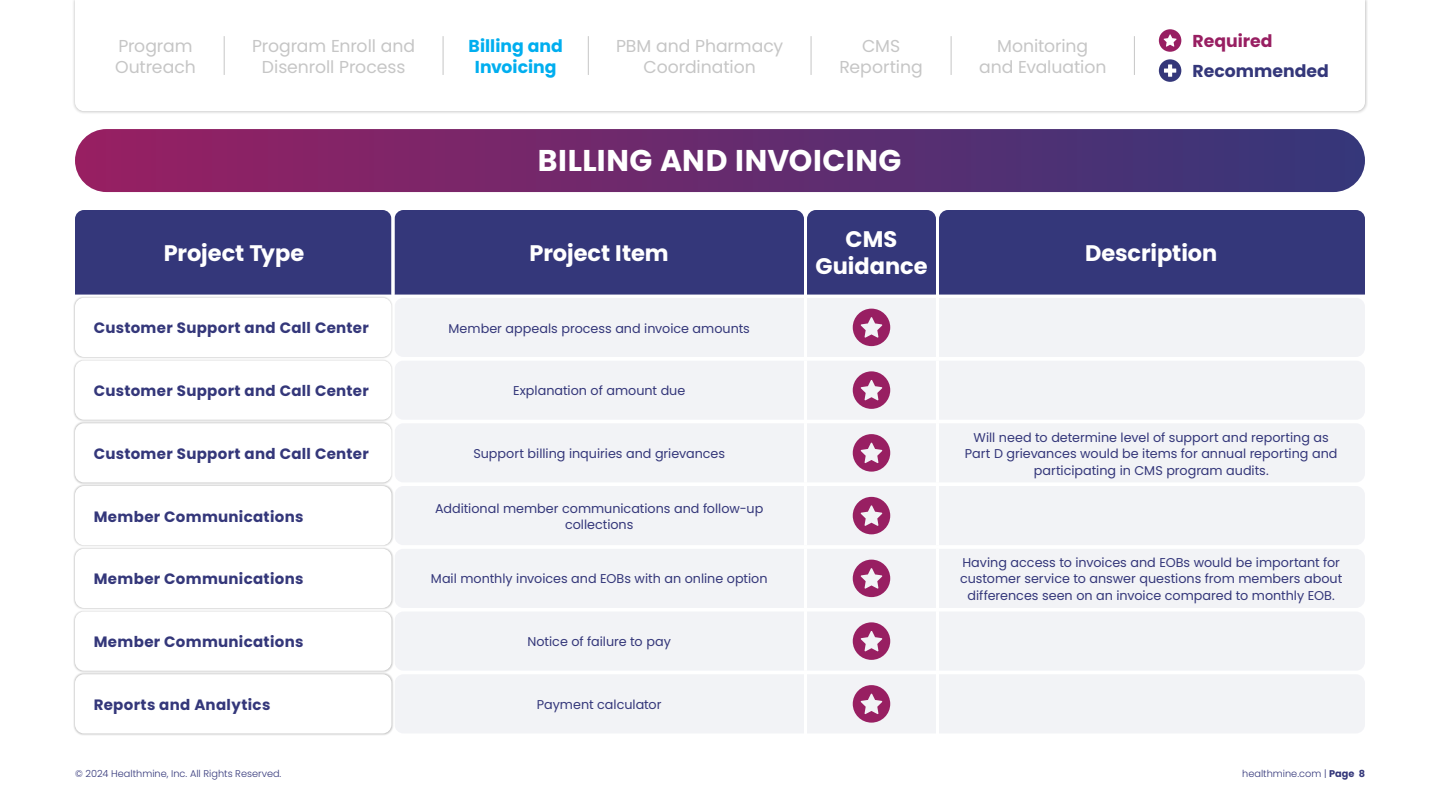
<style>
.page{position:relative;width:1440px;height:810px;background:#fff}
.page>*{position:absolute;margin:0;border:0;box-sizing:border-box;transform-origin:0 0}
.t1{font:700 30px "Poppins";letter-spacing:.02em;color:#fff}
.t2{font:700 22.5px/27px "Poppins";color:#fff;text-align:center}
.t3{font:17.25px/20.7px "Poppins";letter-spacing:-.005em;color:#c6c6c6;text-align:center}
.t4{font:700 17.25px/20.7px "Poppins";color:#00aeef;text-align:center}
.t5{font:700 17.25px "Poppins";color:#34377a}
.t6{font:700 17.25px "Poppins";color:#981f62}
.t7{font:700 15px "Poppins";letter-spacing:.02em;color:#34377a}
.t8{font:12.75px/16.5px "Poppins";color:#34377a;text-align:center}
.t9{font:300 9.75px "Poppins";color:#34377a}
.s1{font-weight:700}
</style>
<div class="page">
<div style="left:394px;top:298px;width:971px;height:59px;background:#f2f3f6;border-radius:9px"></div>
<div style="left:394px;top:486px;width:971px;height:59px;background:#f2f3f6;border-radius:9px"></div>
<div style="left:394px;top:360px;width:971px;height:60px;background:#f2f3f6;border-radius:9px"></div>
<div style="left:394px;top:549px;width:971px;height:59px;background:#f2f3f6;border-radius:9px"></div>
<div style="left:394px;top:423px;width:971px;height:60px;background:#f2f3f6;border-radius:9px"></div>
<div style="left:394px;top:611px;width:971px;height:60px;background:#f2f3f6;border-radius:9px"></div>
<div style="left:394px;top:674px;width:971px;height:60px;background:#f2f3f6;border-radius:9px"></div>
<div style="left:75px;top:129px;width:1290px;height:63px;background:linear-gradient(to right,#981f62,#35377a);border-radius:32px"></div>
<div style="left:75px;top:210px;width:1290px;height:85px;background:#34377a"></div>
<hr style="left:392px;top:210px;width:2px;height:85px;background:#fff">
<hr style="left:804px;top:210px;width:3px;height:85px;background:#fff">
<hr style="left:936px;top:210px;width:3px;height:85px;background:#fff">
<hr style="left:804px;top:298px;width:3px;height:59px;background:#fff">
<hr style="left:936px;top:298px;width:3px;height:59px;background:#fff">
<hr style="left:804px;top:360px;width:3px;height:60px;background:#fff">
<hr style="left:936px;top:360px;width:3px;height:60px;background:#fff">
<hr style="left:804px;top:423px;width:3px;height:60px;background:#fff">
<hr style="left:936px;top:423px;width:3px;height:60px;background:#fff">
<hr style="left:804px;top:486px;width:3px;height:59px;background:#fff">
<hr style="left:936px;top:486px;width:3px;height:59px;background:#fff">
<hr style="left:804px;top:548px;width:3px;height:60px;background:#fff">
<hr style="left:936px;top:548px;width:3px;height:60px;background:#fff">
<hr style="left:804px;top:611px;width:3px;height:60px;background:#fff">
<hr style="left:936px;top:611px;width:3px;height:60px;background:#fff">
<hr style="left:804px;top:674px;width:3px;height:61px;background:#fff">
<hr style="left:936px;top:674px;width:3px;height:61px;background:#fff">
<div style="left:73px;top:296px;width:320px;height:63px;background:#000;opacity:.25"></div>
<div style="left:75px;top:298px;width:317px;height:59px;background:#fff;border-radius:9px"></div>
<div style="left:73px;top:484px;width:320px;height:63px;background:#000;opacity:.25"></div>
<div style="left:75px;top:486px;width:317px;height:59px;background:#fff;border-radius:9px"></div>
<div style="left:73px;top:358px;width:320px;height:64px;background:#000;opacity:.25"></div>
<div style="left:75px;top:360px;width:317px;height:60px;background:#fff;border-radius:9px"></div>
<div style="left:73px;top:547px;width:320px;height:63px;background:#000;opacity:.25"></div>
<div style="left:75px;top:549px;width:317px;height:59px;background:#fff;border-radius:9px"></div>
<div style="left:73px;top:421px;width:320px;height:63px;background:#000;opacity:.25"></div>
<div style="left:75px;top:423px;width:317px;height:60px;background:#fff;border-radius:9px"></div>
<div style="left:73px;top:609px;width:320px;height:64px;background:#000;opacity:.25"></div>
<div style="left:75px;top:611px;width:317px;height:60px;background:#fff;border-radius:9px"></div>
<div style="left:73px;top:672px;width:320px;height:63px;background:#000;opacity:.25"></div>
<div style="left:75px;top:674px;width:317px;height:60px;background:#fff;border-radius:9px"></div>
<svg style="left:853px;top:309px;width:37px;height:37px"></svg>
<svg style="left:853px;top:371px;width:37px;height:38px"></svg>
<svg style="left:853px;top:434px;width:37px;height:38px"></svg>
<svg style="left:853px;top:497px;width:37px;height:37px"></svg>
<svg style="left:853px;top:560px;width:37px;height:37px"></svg>
<svg style="left:853px;top:622px;width:37px;height:38px"></svg>
<svg style="left:853px;top:685px;width:37px;height:38px"></svg>
<div style="left:72px;top:0;width:1296px;height:114px;background:#e9e9e9"></div>
<div style="left:75px;top:0;width:1290px;height:111px;background:#fff"></div>
<svg style="left:1159px;top:29px;width:22px;height:23px"></svg>
<svg style="left:1159px;top:59px;width:22px;height:23px"></svg>
<div style="left:219px;top:32px;width:10px;height:47px;background:#fff"></div>
<hr style="left:224px;top:36px;width:1px;height:39px;background:#c6c6c6">
<div style="left:438px;top:32px;width:10px;height:47px;background:#fff"></div>
<hr style="left:443px;top:36px;width:1px;height:39px;background:#c6c6c6">
<div style="left:583px;top:32px;width:11px;height:47px;background:#fff"></div>
<hr style="left:588px;top:36px;width:1px;height:39px;background:#c6c6c6">
<div style="left:806px;top:32px;width:10px;height:47px;background:#fff"></div>
<hr style="left:811px;top:36px;width:1px;height:39px;background:#c6c6c6">
<div style="left:946px;top:32px;width:10px;height:47px;background:#fff"></div>
<hr style="left:951px;top:36px;width:1px;height:39px;background:#c6c6c6">
<div style="left:1129px;top:32px;width:11px;height:47px;background:#fff"></div>
<hr style="left:1134px;top:36px;width:1px;height:39px;background:#c6c6c6">
<h3 class="t3" style="left:252px;top:36px;width:165px">Program Enroll and<br>Disenroll Process</h3>
<h3 class="t3" style="left:839px;top:36px;width:85px">CMS<br>Reporting</h3>
<h3 class="t3" style="left:979px;top:36px;width:129px">Monitoring and Evaluation</h3>
<h3 class="t6" style="left:1193px;top:31px;width:82px">Required</h3>
<h3 class="t4" style="left:469px;top:36px;width:96px">Billing and<br>Invoicing</h3>
<h3 class="t3" style="left:115px;top:36px;width:82px;text-align:left">Program<br>Outreach</h3>
<h3 class="t3" style="left:616px;top:36px;width:169px">PBM and Pharmacy<br>Coordination</h3>
<h3 class="t5" style="left:1193px;top:61px;width:138px">Recommended</h3>
<h1 class="t1" style="left:538px;top:143px;width:365px">BILLING AND INVOICING</h1>
<h2 class="t2" style="left:164px;top:240px;width:142px">Project Type</h2>
<h2 class="t2" style="left:530px;top:240px;width:141px">Project Item</h2>
<h2 class="t2" style="left:815px;top:226px;width:114px">CMS<br>Guidance</h2>
<h2 class="t2" style="left:1085px;top:240px;width:134px">Description</h2>
<p class="t7" style="left:94px;top:319px;width:277px">Customer Support and Call Center</p>
<p class="t8" style="left:449px;top:320px;width:303px">Member appeals process and invoice amounts</p>
<p class="t7" style="left:94px;top:382px;width:277px">Customer Support and Call Center</p>
<p class="t8" style="left:513px;top:383px;width:174px">Explanation of amount due</p>
<p class="t7" style="left:94px;top:445px;width:277px">Customer Support and Call Center</p>
<p class="t8" style="left:473px;top:445px;width:253px">Support billing inquiries and grievances</p>
<p class="t8" style="left:965px;top:429px;width:374px">Will need to determine level of support and reporting as<br>Part D grievances would be items for annual reporting and participating in CMS program audits.</p>
<p class="t7" style="left:94px;top:508px;width:211px">Member Communications</p>
<p class="t8" style="left:435px;top:500px;width:330px">Additional member communications and follow-up collections</p>
<p class="t7" style="left:94px;top:570px;width:211px">Member Communications</p>
<p class="t8" style="left:431px;top:571px;width:338px">Mail monthly invoices and EOBs with an online option</p>
<p class="t8" style="left:960px;top:554px;width:384px">Having access to invoices and EOBs would be important for customer service to answer questions from members about differences seen on an invoice compared to monthly EOB.</p>
<p class="t7" style="left:94px;top:633px;width:211px">Member Communications</p>
<p class="t8" style="left:528px;top:634px;width:145px">Notice of failure to pay</p>
<p class="t7" style="left:94px;top:696px;width:178px">Reports and Analytics</p>
<p class="t8" style="left:537px;top:696px;width:126px">Payment calculator</p>
<p class="t9" style="left:75px;top:768px;width:208px">© 2024 Healthmine, Inc. All Rights Reserved.</p>
<p class="t9" style="left:1242px;top:768px;width:124px">healthmine.com | <span class="s1">Page 8</span></p>
</div>
